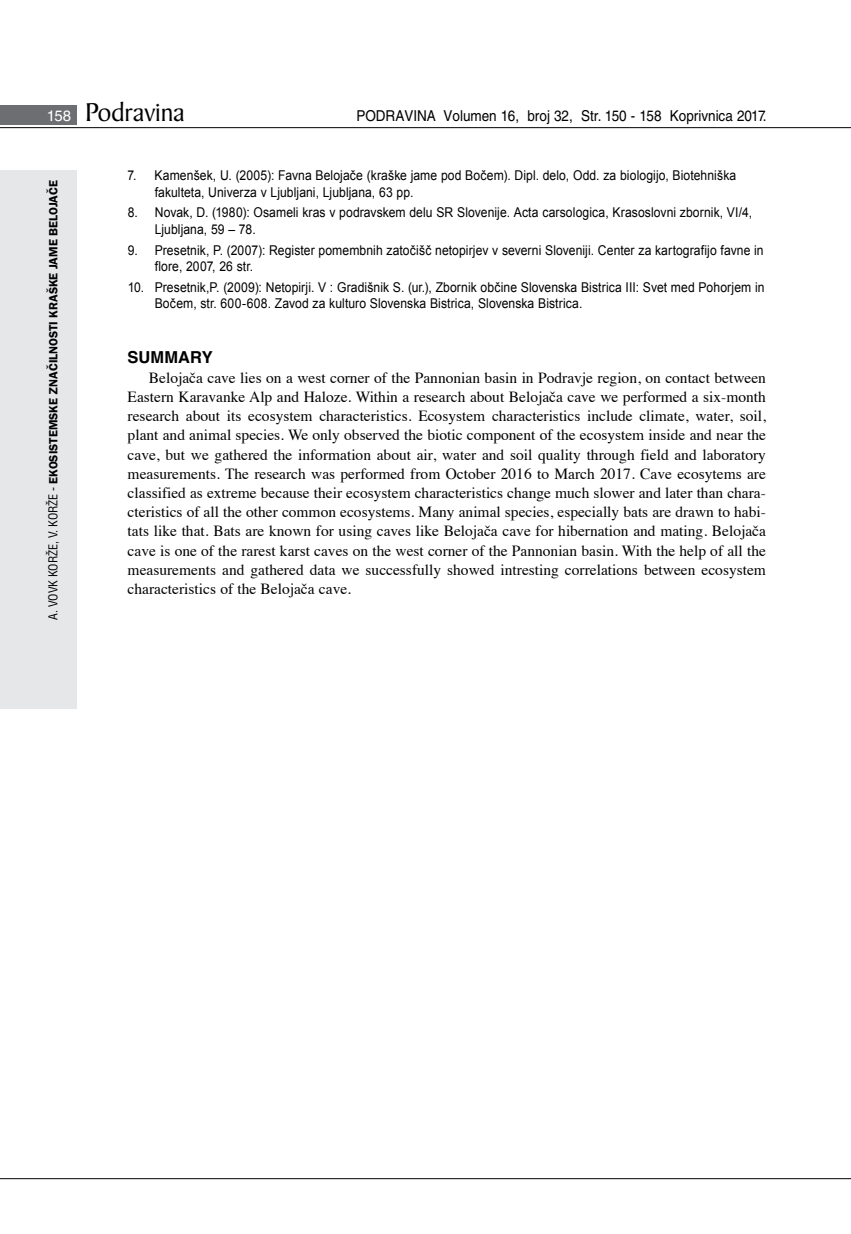
<style>
.page{position:relative;width:851px;height:1234px;background:#fff}
.page>*{position:absolute;margin:0;border:0;box-sizing:border-box;transform-origin:0 0}
.t1{font:27.6px "Baker Signet BT";color:#000}
.t2{font:700 16.5px "Helvetica LT Skin 29";color:#000}
.t3{font:15.45px/19.2px "Times";color:#000;text-align:justify}
.t4{font:15px "Helvetica LT Skin 29";color:#000;scale:.9 1}
.t5{font:13.5px/16.5px "Arial";letter-spacing:.01em;color:#000;scale:.9 1}
.t6{font:600 12px "ITC Franklin Gothic Skin 29";letter-spacing:-.005em;color:#000}
.s1{font-family:"Helvetica LT Skin 29";font-size:15px;color:#fff}
.s2{font-family:"Helvetica LT Skin 29";font-weight:400;font-stretch:condensed}
</style>
<div class="page">
<div style="left:0;top:170px;width:77px;height:538px;background:#e6e7e8"></div>
<div style="left:0;top:105px;width:77px;height:19px;background:#6d6e71"></div>
<hr style="left:0;top:127px;width:850px;height:1px;background:#000">
<hr style="left:0;top:1177px;width:850px;height:1px;background:#000">
<h1 class="t1" style="left:47px;top:95px;width:139px"><span class="s1">158</span> Podravina</h1>
<p class="t4" style="left:356px;top:107px;width:457px">PODRAVINA Volumen 16, broj 32, Str. 150 - 158 Koprivnica 2017.</p>
<p class="t6" style="left:46px;top:619px;width:441px;rotate:-90deg"><span class="s2">A. VOVK KORŽE, V. KORŽE -</span> EKOSISTEMSKE ZNAČILNOSTI KRAŠKE JAME BELOJAČE</p>
<p class="t5" style="left:155px;top:167px;width:647px;text-indent:-27px">7. Kamenšek, U. (2005): Favna Belojače (kraške jame pod Bočem). Dipl. delo, Odd. za biologijo, Biotehniška fakulteta, Univerza v Ljubljani, Ljubljana, 63 pp.</p>
<p class="t5" style="left:155px;top:204px;width:665px;text-indent:-27px">8. Novak, D. (1980): Osameli kras v podravskem delu SR Slovenije. Acta carsologica, Krasoslovni zbornik, VI/4,<br>Ljubljana, 59 – 78.</p>
<p class="t5" style="left:155px;top:242px;width:678px;text-indent:-27px">9. Presetnik, P. (2007): Register pomembnih zatočišč netopirjev v severni Sloveniji. Center za kartografijo favne in flore, 2007, 26 str.</p>
<p class="t5" style="left:155px;top:279px;width:679px;text-indent:-27px">10. Presetnik,P. (2009): Netopirji. V : Gradišnik S. (ur.), Zbornik občine Slovenska Bistrica III: Svet med Pohorjem in<br>Bočem, str. 600-608. Zavod za kulturo Slovenska Bistrica, Slovenska Bistrica.</p>
<p class="t2" style="left:128px;top:347px;width:87px">SUMMARY</p>
<p class="t3" style="left:128px;top:366px;width:639px;text-indent:21px">Belojača cave lies on a west corner of the Pannonian basin in Podravje region, on contact between Eastern Karavanke Alp and Haloze. Within a research about Belojača cave we performed a six-month research about its ecosystem characteristics. Ecosystem characteristics include climate, water, soil, plant and animal species. We only observed the biotic component of the ecosystem inside and near the cave, but we gathered the information about air, water and soil quality through field and laboratory measurements. The research was performed from October 2016 to March 2017. Cave ecosytems are classified as extreme because their ecosystem characteristics change much slower and later than chara&shy;cteristics of all the other common ecosystems. Many animal species, especially bats are drawn to habi&shy;tats like that. Bats are known for using caves like Belojača cave for hibernation and mating. Belojača cave is one of the rarest karst caves on the west corner of the Pannonian basin. With the help of all the measurements and gathered data we successfully showed intresting correlations between ecosystem characteristics of the Belojača cave.</p>
</div>
